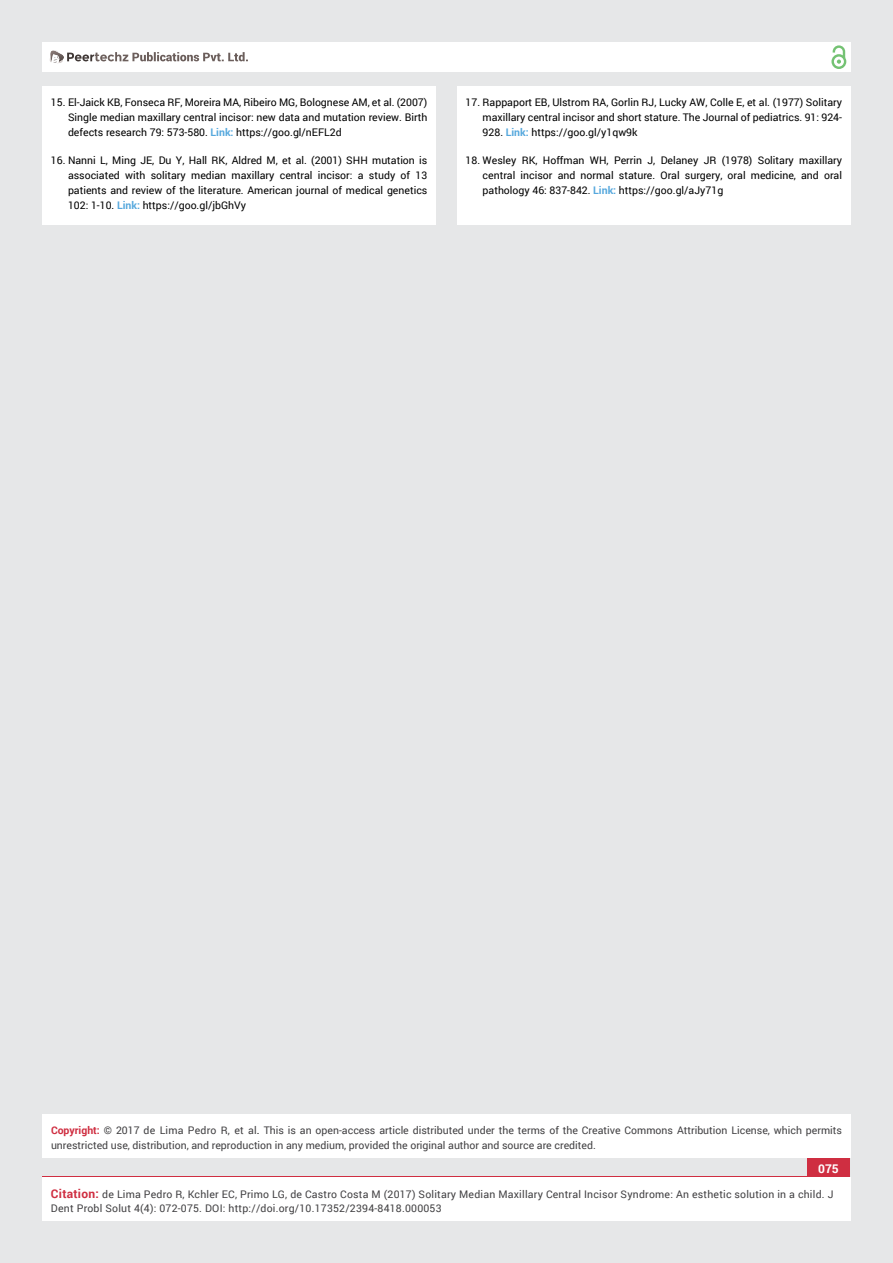
<style>
.page{position:relative;width:893px;height:1263px;background:#e6e7e8}
.page>*{position:absolute;margin:0;border:0;box-sizing:border-box;transform-origin:0 0}
.t1{font:700 12px "Roboto";color:#fff}
.t2{font:10.5px/15px "Roboto";color:#000;text-align:justify}
.t3{font:10.5px/15px "Roboto";color:#414042}
.t4{font:10.5px/13.5px "Roboto";letter-spacing:.02em;color:#414042}
.s1{font-weight:700;color:#56a8dd}
.s2{font-weight:700;color:#cf2e41}
.s3{color:#0e0e0e}
.s4{font-weight:700;font-size:12px;color:#cf2e41}
</style>
<div class="page">
<div style="left:42px;top:43px;width:808px;height:29px;background:#fff"></div>
<div style="left:831px;top:54px;width:15px;height:15px;border:2px solid #74c273;border-radius:50%"></div>
<svg style="left:831px;top:45px;width:15px;height:19px"></svg>
<div style="left:807px;top:1157px;width:43px;height:50px;background:#cf2e41"></div>
<svg style="left:49px;top:50px;width:199px;height:14px"></svg>
<div style="left:42px;top:1177px;width:808px;height:43px;background:#fff"></div>
<div style="left:42px;top:1115px;width:808px;height:43px;background:#fff"></div>
<div style="left:42px;top:87px;width:394px;height:138px;background:#fff"></div>
<div style="left:457px;top:87px;width:393px;height:138px;background:#fff"></div>
<p class="t2" style="left:68px;top:95px;width:361px;text-indent:-17px">15. El-Jaick KB, Fonseca RF, Moreira MA, Ribeiro MG, Bolognese AM, et al. (2007)<br>Single median maxillary central incisor: new data and mutation review. Birth defects research 79: 573-580. <span class="s1">Link:</span> https://goo.gl/nEFL2d</p>
<p class="t2" style="left:68px;top:152px;width:361px;text-indent:-17px">16. Nanni L, Ming JE, Du Y, Hall RK, Aldred M, et al. (2001) SHH mutation is associated with solitary median maxillary central incisor: a study of 13 patients and review of the literature. American journal of medical genetics 102: 1-10. <span class="s1">Link:</span> https://goo.gl/jbGhVy</p>
<p class="t2" style="left:483px;top:95px;width:361px;text-indent:-17px">17. Rappaport EB, Ulstrom RA, Gorlin RJ, Lucky AW, Colle E, et al. (1977) Solitary maxillary central incisor and short stature. The Journal of pediatrics. 91: 924- 928. <span class="s1">Link:</span> https://goo.gl/y1qw9k</p>
<p class="t2" style="left:483px;top:152px;width:361px;text-indent:-17px">18. Wesley RK, Hoffman WH, Perrin J, Delaney JR (1978) Solitary maxillary central incisor and normal stature. Oral surgery, oral medicine, and oral pathology 46: 837-842. <span class="s1">Link:</span> https://goo.gl/aJy71g</p>
<p class="t3" style="left:51px;top:1123px;width:792px"><span class="s2">Copyright:</span> © 2017 de Lima Pedro R, et al<span class="s3">.</span> This is an open-access article distributed under the terms of the Creative Commons Attribution License, which permits unrestricted use, distribution, and reproduction in any medium, provided the original author and source are credited.</p>
<p class="t1" style="left:818px;top:1161px;width:22px">075</p>
<p class="t4" style="left:51px;top:1188px;width:784px"><span class="s4">Citation:</span> de Lima Pedro R, Kchler EC, Primo LG, de Castro Costa M (2017) Solitary Median Maxillary Central Incisor Syndrome: An esthetic solution in a child. J<br>Dent Probl Solut 4(4): 072-075. DOI: http://doi.org/10.17352/2394-8418.000053</p>
</div>
